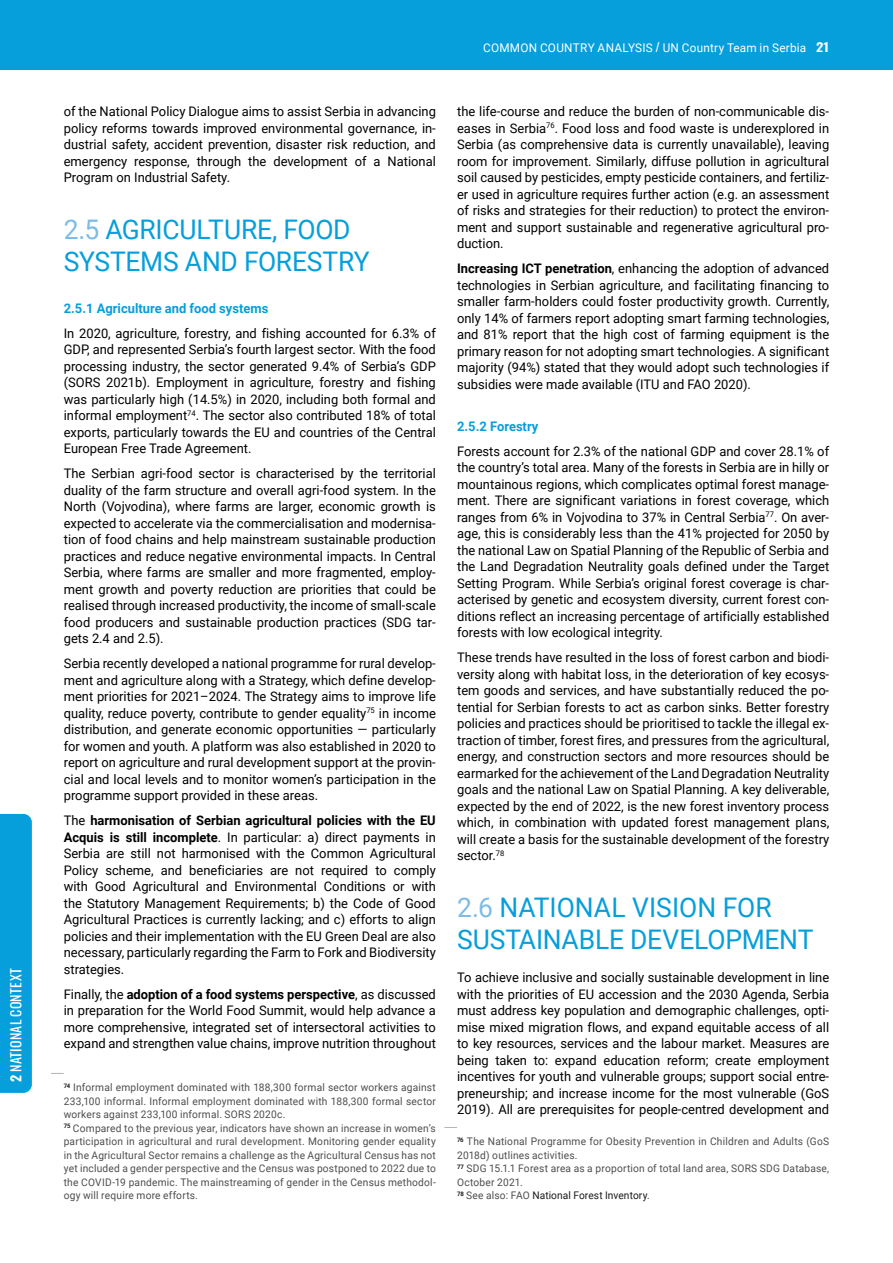
<style>
.page{position:relative;width:893px;height:1263px;background:#fff}
.page>*{position:absolute;margin:0;border:0;box-sizing:border-box;transform-origin:0 0}
._1_1_Podnaslov{font:27px/31.5px "Roboto";letter-spacing:-.01em;color:#069edb}
.t1{font:13.5px "Oswald";letter-spacing:.02em;color:#fff;scale:1.04 1}
.t2{font:13.2px/16.5px "Roboto";color:#000;text-align:justify}
._2_1_1_Treci{font:700 13.2px "Roboto";color:#069edb}
.t3{font:12px "Roboto";letter-spacing:.02em;color:#fff}
.FN{font:10.5px/13.5px "Roboto";letter-spacing:.02em;color:#4d4d4d;text-align:justify}
.FN-2{font:10.5px "Roboto";letter-spacing:.01em;color:#1a1a1a}
.s1{font-weight:600}
.s2{color:#7cbce7}
.s3{font-weight:700}
.s4{font-family:"Oswald"}
.s5{font-family:"Oswald";font-weight:600}
.s6{color:#4d4d4d}
</style>
<div class="page">
<div style="left:0;top:0;width:893px;height:70px;background:#069edb"></div>
<div style="left:0;top:814px;width:32px;height:279px;background:#069edb"></div>
<svg style="left:51px;top:1073px;width:13px;height:1px"></svg>
<svg style="left:444px;top:1127px;width:13px;height:1px"></svg>
<p class="t1" style="left:4px;top:1082px;width:111px;rotate:-90deg"><span class="s1">2</span> NATIONAL CONTEXT</p>
<p class="t2" style="left:64px;top:103px;width:374px">of the National Policy Dialogue aims to assist Serbia in advancing policy reforms towards improved environmental governance, in&shy;dustrial safety, accident prevention, disaster risk reduction, and emergency response, through the development of a National Program on Industrial Safety.</p>
<p class="_1_1_Podnaslov" style="left:64px;top:213px;width:307px"><span class="s2">2.5</span> AGRICULTURE, FOOD<br>SYSTEMS AND FORESTRY</p>
<p class="_2_1_1_Treci" style="left:64px;top:299px;width:206px">2.5.1 Agriculture and food systems</p>
<p class="t2" style="left:64px;top:324px;width:374px">In 2020, agriculture, forestry, and fishing accounted for 6.3% of GDP, and represented Serbia’s fourth largest sector. With the food processing industry, the sector generated 9.4% of Serbia’s GDP (SORS 2021b). Employment in agriculture, forestry and fishing was particularly high (14.5%) in 2020, including both formal and informal employment<sup>74</sup>. The sector also contributed 18% of total exports, particularly towards the EU and countries of the Central European Free Trade Agreement.</p>
<p class="t2" style="left:64px;top:465px;width:374px">The Serbian agri-food sector is characterised by the territorial duality of the farm structure and overall agri-food system. In the North (Vojvodina), where farms are larger, economic growth is expected to accelerate via the commercialisation and modernisa&shy;tion of food chains and help mainstream sustainable production practices and reduce negative environmental impacts. In Central Serbia, where farms are smaller and more fragmented, employ&shy;ment growth and poverty reduction are priorities that could be realised through increased productivity, the income of small-scale food producers and sustainable production practices (SDG tar&shy;gets 2.4 and 2.5).</p>
<p class="t2" style="left:64px;top:655px;width:374px">Serbia recently developed a national programme for rural develop&shy;ment and agriculture along with a Strategy, which define develop&shy;ment priorities for 2021–2024. The Strategy aims to improve life quality, reduce poverty, contribute to gender equality<sup>75</sup> in income distribution, and generate economic opportunities — particularly for women and youth. A platform was also established in 2020 to report on agriculture and rural development support at the provin&shy;cial and local levels and to monitor women’s participation in the programme support provided in these areas.</p>
<p class="t2" style="left:64px;top:812px;width:374px">The <span class="s3">harmonisation of Serbian agricultural policies with the EU Acquis is still incomplete</span>. In particular: a) direct payments in Serbia are still not harmonised with the Common Agricultural Policy scheme, and beneficiaries are not required to comply with Good Agricultural and Environmental Conditions or with the Statutory Management Requirements; b) the Code of Good Agricultural Practices is currently lacking; and c) efforts to align policies and their implementation with the EU Green Deal are also necessary, particularly regarding the Farm to Fork and Biodiversity strategies.</p>
<p class="t2" style="left:64px;top:985px;width:374px">Finally, the <span class="s3">adoption of a food systems perspective</span>, as discussed in preparation for the World Food Summit, would help advance a more comprehensive, integrated set of intersectoral activities to expand and strengthen value chains, improve nutrition throughout</p>
<p class="FN" style="left:64px;top:1080px;width:374px"><sup>74</sup> Informal employment dominated with 188,300 formal sector workers against 233,100 informal. Informal employment dominated with 188,300 formal sector workers against 233,100 informal. SORS 2020c.</p>
<p class="FN" style="left:64px;top:1121px;width:374px"><sup>75</sup> Compared to the previous year, indicators have shown an increase in women’s participation in agricultural and rural development. Monitoring gender equality in the Agricultural Sector remains a challenge as the Agricultural Census has not yet included a gender perspective and the Census was postponed to 2022 due to the COVID-19 pandemic. The mainstreaming of gender in the Census methodol&shy;ogy will require more efforts.</p>
<p class="t3" style="left:483px;top:39px;width:348px">COMMON COUNTRY ANALYSIS <span class="s4">/</span> UN Country Team in Serbia <span class="s5">21</span></p>
<p class="t2" style="left:457px;top:103px;width:374px">the life-course and reduce the burden of non-communicable dis&shy;eases in Serbia<sup>76</sup>. Food loss and food waste is underexplored in Serbia (as comprehensive data is currently unavailable), leaving room for improvement. Similarly, diffuse pollution in agricultural soil caused by pesticides, empty pesticide containers, and fertiliz&shy;er used in agriculture requires further action (e.g. an assessment of risks and strategies for their reduction) to protect the environ&shy;ment and support sustainable and regenerative agricultural pro&shy;duction.</p>
<p class="t2" style="left:457px;top:260px;width:374px"><span class="s3">Increasing ICT penetration</span>, enhancing the adoption of advanced technologies in Serbian agriculture, and facilitating financing to smaller farm-holders could foster productivity growth. Currently, only 14% of farmers report adopting smart farming technologies, and 81% report that the high cost of farming equipment is the primary reason for not adopting smart technologies. A significant majority (94%) stated that they would adopt such technologies if subsidies were made available (ITU and FAO 2020).</p>
<p class="_2_1_1_Treci" style="left:457px;top:417px;width:83px">2.5.2 Forestry</p>
<p class="t2" style="left:457px;top:442px;width:374px">Forests account for 2.3% of the national GDP and cover 28.1% of the country’s total area. Many of the forests in Serbia are in hilly or mountainous regions, which complicates optimal forest manage&shy;ment. There are significant variations in forest coverage, which ranges from 6% in Vojvodina to 37% in Central Serbia<sup>77</sup>. On aver&shy;age, this is considerably less than the 41% projected for 2050 by the national Law on Spatial Planning of the Republic of Serbia and the Land Degradation Neutrality goals defined under the Target Setting Program. While Serbia’s original forest coverage is char&shy;acterised by genetic and ecosystem diversity, current forest con&shy;ditions reflect an increasing percentage of artificially established forests with low ecological integrity.</p>
<p class="t2" style="left:457px;top:649px;width:374px">These trends have resulted in the loss of forest carbon and biodi&shy;versity along with habitat loss, in the deterioration of key ecosys&shy;tem goods and services, and have substantially reduced the po&shy;tential for Serbian forests to act as carbon sinks. Better forestry policies and practices should be prioritised to tackle the illegal ex&shy;traction of timber, forest fires, and pressures from the agricultural, energy, and construction sectors and more resources should be earmarked for the achievement of the Land Degradation Neutrality goals and the national Law on Spatial Planning. A key deliverable, expected by the end of 2022, is the new forest inventory process which, in combination with updated forest management plans, will create a basis for the sustainable development of the forestry sector. <sup>78</sup></p>
<p class="_1_1_Podnaslov" style="left:457px;top:891px;width:358px"><span class="s2">2.6</span> NATIONAL VISION FOR<br>SUSTAINABLE DEVELOPMENT</p>
<p class="t2" style="left:457px;top:969px;width:374px">To achieve inclusive and socially sustainable development in line with the priorities of EU accession and the 2030 Agenda, Serbia must address key population and demographic challenges, opti&shy;mise mixed migration flows, and expand equitable access of all to key resources, services and the labour market. Measures are being taken to: expand education reform; create employment incentives for youth and vulnerable groups; support social entre&shy;preneurship; and increase income for the most vulnerable (GoS 2019). All are prerequisites for people-centred development and</p>
<p class="FN" style="left:457px;top:1134px;width:374px"><sup>76</sup> The National Programme for Obesity Prevention in Children and Adults (GoS<br>2018d) outlines activities.</p>
<p class="FN" style="left:457px;top:1161px;width:374px"><sup>77</sup> SDG 15.1.1 Forest area as a proportion of total land area, SORS SDG Database,<br>October 2021.</p>
<p class="FN-2" style="left:457px;top:1188px;width:193px"><sup>78</sup> <span class="s6">See also: FAO</span> National Forest Inventory<span class="s6">.</span></p>
</div>
